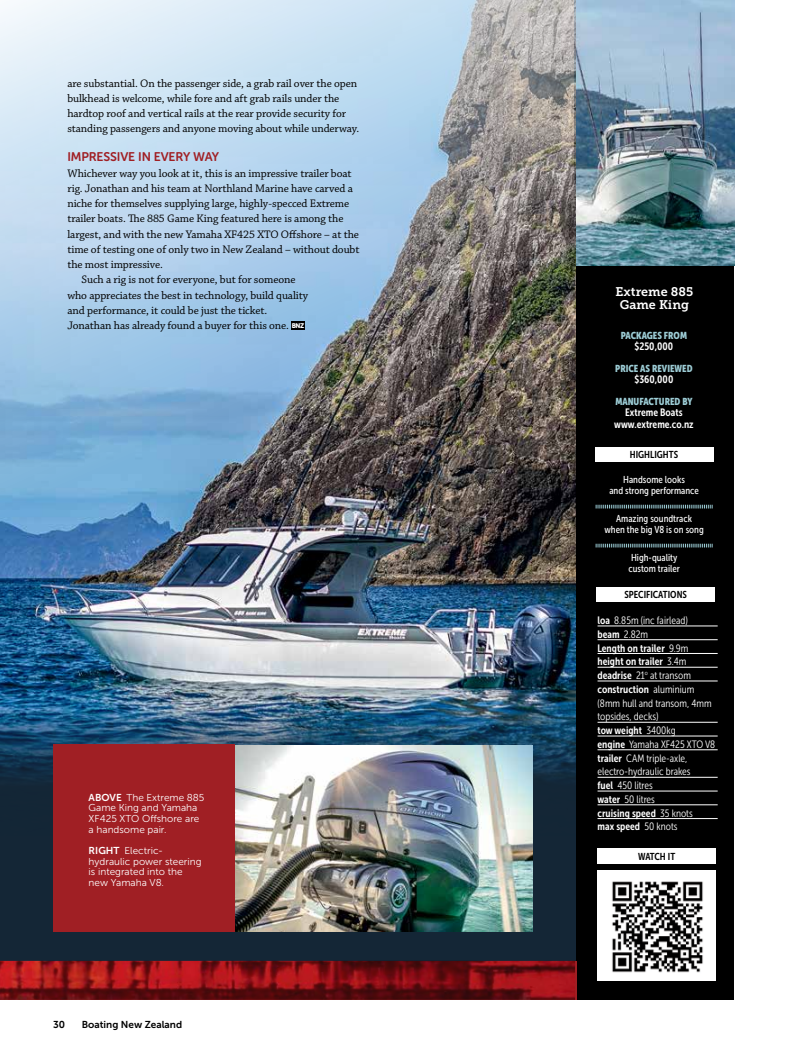
<style>
.page{position:relative;width:805px;height:1053px;background:#fff}
.page>*{position:absolute;margin:0;border:0;box-sizing:border-box;transform-origin:0 0}
.t1{font:12.5px "Museo Sans Rounded 700";letter-spacing:-.01em;color:#a01f24}
.t2{font:12.5px/13.8px "Museo Slab 700";color:#fff;text-align:center}
.t3{font:11.5px/15.2px "Chaparral Pro";letter-spacing:-.01em;color:#000}
.t4{font:10.62px/13.8px "Museo Sans Cond 300";color:#fff}
.t5{font:10.62px/13.8px "Museo Sans Cond 700";color:#fff}
.t6{font:10px/10.6px "Museo Sans 300";color:#fff}
.t7{font:10px/10.6px "Museo Sans Cond 500";color:#fff;text-align:center}
.t8{font:10px "Museo Sans Cond 900";color:#9dcdd6}
.t9{font:10px "Museo Sans Cond 700";color:#000}
.t10{font:10px "Museo Sans 700";color:#000}
.s1{font-family:"Museo Sans Rounded 900";font-size:6.75px;color:#fff}
.s2{font-family:"Museo Sans 700"}
.s3{font-family:"Museo Sans Cond 700"}
.s4{font-family:"Museo Sans Cond 300"}
</style>
<div class="page">
<div style="left:574px;top:0;width:159px;height:999px;background:#000"></div>
<hr style="left:597px;top:625px;width:120px;height:1px;background:#fff">
<hr style="left:597px;top:639px;width:120px;height:1px;background:#fff">
<hr style="left:597px;top:653px;width:120px;height:1px;background:#fff">
<hr style="left:597px;top:667px;width:120px;height:1px;background:#fff">
<hr style="left:597px;top:680px;width:120px;height:1px;background:#fff">
<hr style="left:597px;top:722px;width:120px;height:1px;background:#fff">
<hr style="left:597px;top:735px;width:120px;height:1px;background:#fff">
<hr style="left:597px;top:749px;width:120px;height:1px;background:#fff">
<hr style="left:597px;top:777px;width:120px;height:1px;background:#fff">
<hr style="left:597px;top:790px;width:120px;height:1px;background:#fff">
<hr style="left:597px;top:804px;width:120px;height:1px;background:#fff">
<hr style="left:597px;top:818px;width:120px;height:1px;background:#fff">
<div style="left:596px;top:587px;width:118px;height:15px;background:#fff"></div>
<svg style="left:595px;top:504px;width:117px;height:4px"></svg>
<svg style="left:595px;top:543px;width:117px;height:4px"></svg>
<div style="left:594px;top:446px;width:119px;height:15px;background:#fff"></div>
<img style="left:575px;top:0;width:158px;height:265px">
<div style="left:597px;top:848px;width:118px;height:15px;background:#fff"></div>
<div style="left:596px;top:870px;width:119px;height:111px;background:#fff"></div>
<img style="left:612px;top:881px;width:91px;height:92px">
<div style="left:0;top:0;width:575px;height:962px;background:#142636"></div>
<img style="left:0;top:0;width:575px;height:835px">
<div style="left:291px;top:322px;width:14px;height:8px;background:#000"></div>
<img style="left:234px;top:745px;width:298px;height:186px">
<div style="left:53px;top:744px;width:181px;height:188px;background:#a01f24"></div>
<img style="left:0;top:960px;width:575px;height:39px">
<p class="t3" style="left:67px;top:76px;width:293px">are substantial. On the passenger side, a grab rail over the open bulkhead is welcome, while fore and aft grab rails under the hardtop roof and vertical rails at the rear provide security for standing passengers and anyone moving about while underway.</p>
<p class="t1" style="left:67px;top:150px;width:153px">IMPRESSIVE IN EVERY WAY</p>
<p class="t3" style="left:67px;top:166px;width:286px">Whichever way you look at it, this is an impressive trailer boat</p>
<p class="t3" style="left:67px;top:181px;width:287px">rig. Jonathan and his team at Northland Marine have carved a</p>
<p class="t3" style="left:67px;top:196px;width:283px">niche for themselves supplying large, highly-specced Extreme</p>
<p class="t3" style="left:67px;top:211px;width:277px">trailer boats. The 885 Game King featured here is among the</p>
<p class="t3" style="left:67px;top:227px;width:293px">largest, and with the new Yamaha XF425 XTO Offshore – at the</p>
<p class="t3" style="left:67px;top:242px;width:293px">time of testing one of only two in New Zealand – without doubt</p>
<p class="t3" style="left:67px;top:257px;width:97px">the most impressive.</p>
<p class="t3" style="left:81px;top:272px;width:215px">Such a rig is not for everyone, but for someone</p>
<p class="t3" style="left:67px;top:288px;width:242px">who appreciates the best in technology, build quality</p>
<p class="t3" style="left:67px;top:303px;width:201px">and performance, it could be just the ticket.</p>
<p class="t3" style="left:67px;top:318px;width:238px">Jonathan has already found a buyer for this one. <span class="s1">BNZ</span></p>
<p class="t6" style="left:89px;top:792px;width:117px"><span class="s2">ABOVE</span> The Extreme 885<br>Game King and Yamaha<br>XF425 XTO Offshore are a handsome pair.</p>
<p class="t6" style="left:89px;top:845px;width:114px"><span class="s2">RIGHT</span> Electric&shy;hydraulic power steering is integrated into the new Yamaha V8.</p>
<p class="t10" style="left:53px;top:1019px;width:14px">30</p>
<p class="t10" style="left:82px;top:1019px;width:102px">Boating New Zealand</p>
<p class="t2" style="left:615px;top:284px;width:79px">Extreme 885<br>Game King</p>
<p class="t8" style="left:620px;top:329px;width:68px">PACKAGES FROM</p>
<p class="t5" style="left:634px;top:339px;width:40px">$250,000</p>
<p class="t8" style="left:615px;top:363px;width:79px">PRICE AS REVIEWED</p>
<p class="t5" style="left:634px;top:373px;width:40px">$360,000</p>
<p class="t8" style="left:615px;top:396px;width:79px">MANUFACTURED BY</p>
<p class="t5" style="left:614px;top:407px;width:81px;line-height:11.2px;text-align:center">Extreme Boats www.extreme.co.nz</p>
<p class="t9" style="left:629px;top:449px;width:50px">HIGHLIGHTS</p>
<p class="t7" style="left:609px;top:474px;width:91px">Handsome looks<br>and strong performance</p>
<p class="t7" style="left:604px;top:513px;width:101px">Amazing soundtrack<br>when the big V8 is on song</p>
<p class="t7" style="left:628px;top:552px;width:53px;text-align:left">High-quality custom trailer</p>
<p class="t9" style="left:624px;top:589px;width:64px">SPECIFICATIONS</p>
<p class="t4" style="left:597px;top:613px;width:92px"><span class="s3">loa</span> 8.85m (inc fairlead) <span class="s3">beam</span> 2.82m</p>
<p class="t5" style="left:597px;top:641px;width:92px">Length on trailer <span class="s4">9.9m </span>height on trailer <span class="s4">3.4m</span></p>
<p class="t4" style="left:597px;top:668px;width:95px"><span class="s3">deadrise</span> 21<sup>o</sup> at transom</p>
<p class="t5" style="left:597px;top:682px;width:98px">construction <span class="s4">aluminium</span></p>
<p class="t4" style="left:597px;top:696px;width:116px">(8mm hull and transom, 4mm topsides, decks)</p>
<p class="t5" style="left:597px;top:723px;width:80px">tow weight <span class="s4">3400kg</span></p>
<p class="t4" style="left:597px;top:737px;width:119px"><span class="s3">engine</span> Yamaha XF425 XTO V8 <span class="s3">trailer</span> CAM triple-axle, electro-hydraulic brakes<br><span class="s3">fuel</span> 450 litres<br><span class="s3">water</span> 50 litres</p>
<p class="t5" style="left:597px;top:806px;width:97px">cruising speed <span class="s4">35 knots </span>max speed <span class="s4">50 knots</span></p>
<p class="t9" style="left:638px;top:850px;width:39px">WATCH IT</p>
</div>
